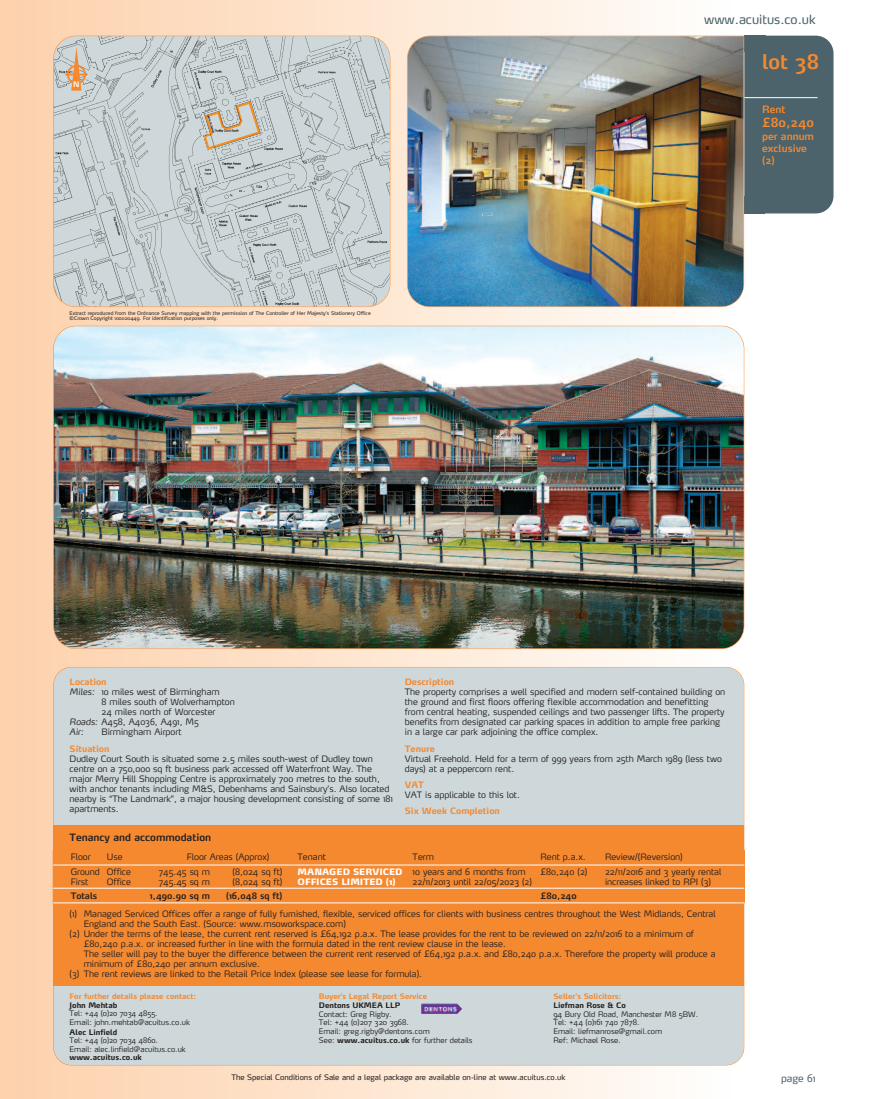
<style>
.page{position:relative;width:869px;height:1099px;background:#fff}
.page>*{position:absolute;margin:0;border:0;box-sizing:border-box;transform-origin:0 0}
.t1{font:600 20px "Max";color:#f58930}
.t2{font:12.5px "Max";color:#4c636b}
.t3{font:600 12.5px "Max";color:#f58930}
.t4{font:600 10px/12px "Max";color:#f58930}
.t5{font:600 10px "Max";color:#231f20}
.t6{font:10px "Max";color:#4c636b}
.t7{font:300 8.75px/10px "Max";color:#231f20}
.t8{font:700 8.75px "Max";color:#f58930}
.t9{font:600 8.75px "Max";color:#231f20}
.t10{font:900 8.75px/10px "Max";color:#fff}
.t11{font:italic 300 8.75px "Max";color:#231f20}
.t12{font:300 7.5px/8.8px "Max";color:#231f20}
.t13{font:7.5px "Max";color:#231f20}
.t14{font:700 7.5px "Max";color:#f58930}
.t15{font:700 7.5px "Max";color:#231f20}
.t16{font:600 7.38px "Max";color:#fff}
.t17{font:5px/5.6px "Max";color:#231f20}
.s1{font-style:italic}
.s2{font-weight:700}
</style>
<div class="page">
<div style="left:0;top:0;width:735px;height:1098px;background:linear-gradient(to right,#fcd0aa,#fcfbf8)"></div>
<div style="left:744px;top:36px;width:89px;height:177px;background:#4c636b;border-radius:18px"></div>
<div style="left:744px;top:36px;width:21px;height:16px;background:#4c636b"></div>
<div style="left:54px;top:667px;width:689px;height:397px;background:#ced8da;border-radius:18px"></div>
<hr style="left:744px;top:97px;width:73px;height:1px;background:#fff">
<div style="left:53px;top:825px;width:691px;height:160px;background:#f58930"></div>
<div style="left:744px;top:196px;width:20px;height:17px;background:#4c636b"></div>
<hr style="left:53px;top:864px;width:691px;height:1px;background:#fff">
<hr style="left:53px;top:887px;width:691px;height:1px;background:#fff">
<hr style="left:53px;top:902px;width:691px;height:1px;background:#fff">
<img style="left:407px;top:36px;width:337px;height:271px">
<img style="left:54px;top:36px;width:335px;height:270px;border-radius:22px">
<img style="left:203px;top:102px;width:57px;height:48px">
<div style="left:53px;top:36px;width:337px;height:271px;border:1px solid #f58930;border-radius:23px"></div>
<img style="left:54px;top:326px;width:689px;height:322px;border-radius:22px">
<svg style="left:65px;top:48px;width:22px;height:43px"></svg>
<img style="left:421px;top:1003px;width:41px;height:10px">
<h2 class="t2" style="left:703px;top:15px;width:113px">www.acuitus.co.uk</h2>
<p class="t16" style="left:73px;top:81px;width:8px">N</p>
<p class="t17" style="left:70px;top:310px;width:302px">Extract reproduced from the Ordnance Survey mapping with the permission of The Controller of Her Majesty’s Stationery Office ©Crown Copyright 100020449. For identification purposes only.</p>
<h1 class="t1" style="left:761px;top:54px;width:58px">lot 38</h1>
<p class="t4" style="left:761px;top:105px;width:25px">Rent</p>
<h2 class="t3" style="left:761px;top:118px;width:53px">£80,240</h2>
<p class="t4" style="left:761px;top:132px;width:53px">per annum exclusive (2)</p>
<p class="t8" style="left:70px;top:679px;width:38px">Location</p>
<p class="t7" style="left:70px;top:688px;width:151px"><span class="s1">Miles:</span> 10 miles west of Birmingham</p>
<p class="t7" style="left:101px;top:698px;width:135px">8 miles south of Wolverhampton</p>
<p class="t7" style="left:101px;top:708px;width:115px">24 miles north of Worcester</p>
<p class="t7" style="left:70px;top:718px;width:131px"><span class="s1">Roads:</span> A458, A4036, A491, M5</p>
<p class="t11" style="left:70px;top:729px;width:16px">Air:</p>
<p class="t7" style="left:101px;top:728px;width:81px">Birmingham Airport</p>
<p class="t8" style="left:70px;top:745px;width:41px">Situation</p>
<p class="t7" style="left:70px;top:754px;width:325px">Dudley Court South is situated some 2.5 miles south-west of Dudley town centre on a 750,000 sq ft business park accessed off Waterfront Way. The major Merry Hill Shopping Centre is approximately 700 metres to the south, with anchor tenants including M&amp;S, Debenhams and Sainsbury’s. Also located nearby is “The Landmark”, a major housing development consisting of some 181 apartments.</p>
<p class="t5" style="left:70px;top:833px;width:143px">Tenancy and accommodation</p>
<p class="t8" style="left:404px;top:679px;width:51px">Description</p>
<p class="t7" style="left:404px;top:688px;width:322px">The property comprises a well specified and modern self-contained building on the ground and first floors offering flexible accommodation and benefitting from central heating, suspended ceilings and two passenger lifts. The property benefits from designated car parking spaces in addition to ample free parking in a large car park adjoining the office complex.</p>
<p class="t8" style="left:404px;top:745px;width:31px">Tenure</p>
<p class="t7" style="left:404px;top:754px;width:318px">Virtual Freehold. Held for a term of 999 years from 25th March 1989 (less two days) at a peppercorn rent.</p>
<p class="t8" style="left:404px;top:781px;width:21px">VAT</p>
<p class="t7" style="left:404px;top:790px;width:117px">VAT is applicable to this lot.</p>
<p class="t8" style="left:404px;top:807px;width:96px">Six Week Completion</p>
<p class="t7" style="left:71px;top:853px;width:22px">Floor</p>
<p class="t7" style="left:107px;top:853px;width:17px">Use</p>
<p class="t7" style="left:187px;top:853px;width:84px">Floor Areas (Approx)</p>
<p class="t7" style="left:297px;top:853px;width:30px">Tenant</p>
<p class="t7" style="left:412px;top:853px;width:23px">Term</p>
<p class="t7" style="left:540px;top:853px;width:47px">Rent p.a.x.</p>
<p class="t7" style="left:604px;top:853px;width:79px">Review/(Reversion)</p>
<p class="t7" style="left:71px;top:867px;width:31px">Ground<br>First</p>
<p class="t7" style="left:107px;top:867px;width:26px">Office<br>Office</p>
<p class="t7" style="left:159px;top:867px;width:53px">745.45 sq m<br>745.45 sq m</p>
<p class="t7" style="left:232px;top:867px;width:51px">(8,024 sq ft) (8,024 sq ft)</p>
<p class="t10" style="left:297px;top:867px;width:106px">MANAGED SERVICED<br>OFFICES LIMITED (1)</p>
<p class="t7" style="left:412px;top:867px;width:121px">10 years and 6 months from<br>22/11/2013 until 22/05/2023 (2)</p>
<p class="t7" style="left:540px;top:867px;width:48px">£80,240 (2)</p>
<p class="t7" style="left:604px;top:867px;width:118px">22/11/2016 and 3 yearly rental increases linked to RPI (3)</p>
<p class="t9" style="left:71px;top:892px;width:28px">Totals</p>
<p class="t9" style="left:150px;top:892px;width:62px">1,490.90 sq m</p>
<p class="t9" style="left:226px;top:892px;width:58px">(16,048 sq ft)</p>
<p class="t9" style="left:540px;top:892px;width:38px">£80,240</p>
<p class="t7" style="left:70px;top:909px;width:647px">(1) Managed Serviced Offices offer a range of fully furnished, flexible, serviced offices for clients with business centres throughout the West Midlands, Central</p>
<p class="t7" style="left:84px;top:919px;width:263px">England and the South East. (Source: www.msoworkspace.com)</p>
<p class="t7" style="left:70px;top:929px;width:625px">(2) Under the terms of the lease, the current rent reserved is £64,192 p.a.x. The lease provides for the rent to be reviewed on 22/11/2016 to a minimum of</p>
<p class="t7" style="left:84px;top:939px;width:423px">£80,240 p.a.x. or increased further in line with the formula dated in the rent review clause in the lease.</p>
<p class="t7" style="left:84px;top:949px;width:633px">The seller will pay to the buyer the difference between the current rent reserved of £64,192 p.a.x. and £80,240 p.a.x. Therefore the property will produce a</p>
<p class="t7" style="left:84px;top:959px;width:177px">minimum of £80,240 per annum exclusive.</p>
<p class="t7" style="left:70px;top:969px;width:354px">(3) The rent reviews are linked to the Retail Price Index (please see lease for formula).</p>
<p class="t14" style="left:70px;top:993px;width:128px">For further details please contact:</p>
<p class="t15" style="left:70px;top:1002px;width:49px">John Mehtab</p>
<p class="t12" style="left:70px;top:1009px;width:122px;line-height:8.4px">Tel: +44 (0)20 7034 4855.<br>Email: john.mehtab@acuitus.co.uk</p>
<p class="t15" style="left:70px;top:1029px;width:49px">Alec Linfield</p>
<p class="t12" style="left:70px;top:1036px;width:118px">Tel: +44 (0)20 7034 4860.<br>Email: alec.linfield@acuitus.co.uk</p>
<p class="t15" style="left:70px;top:1054px;width:74px">www.acuitus.co.uk</p>
<p class="t14" style="left:319px;top:993px;width:110px">Buyer’s Legal Report Service</p>
<p class="t15" style="left:319px;top:1002px;width:83px">Dentons UKMEA LLP</p>
<p class="t12" style="left:319px;top:1010px;width:155px">Contact: Greg Rigby.<br>Tel: +44 (0)207 320 3968.<br>Email: greg.rigby@dentons.com<br>See: <span class="s2">www.acuitus.co.uk</span> for further details</p>
<p class="t14" style="left:553px;top:993px;width:69px">Seller’s Solicitors:</p>
<p class="t15" style="left:553px;top:1002px;width:74px">Liefman Rose &amp; Co</p>
<p class="t12" style="left:553px;top:1010px;width:146px">94 Bury Old Road, Manchester M8 5BW.<br>Tel: +44 (0)161 740 7878.<br>Email: liefmanrose@gmail.com<br>Ref: Michael Rose.</p>
<p class="t13" style="left:231px;top:1073px;width:335px">The Special Conditions of Sale and a legal package are available on-line at www.acuitus.co.uk</p>
<p class="t6" style="left:780px;top:1074px;width:36px">page 61</p>
</div>
